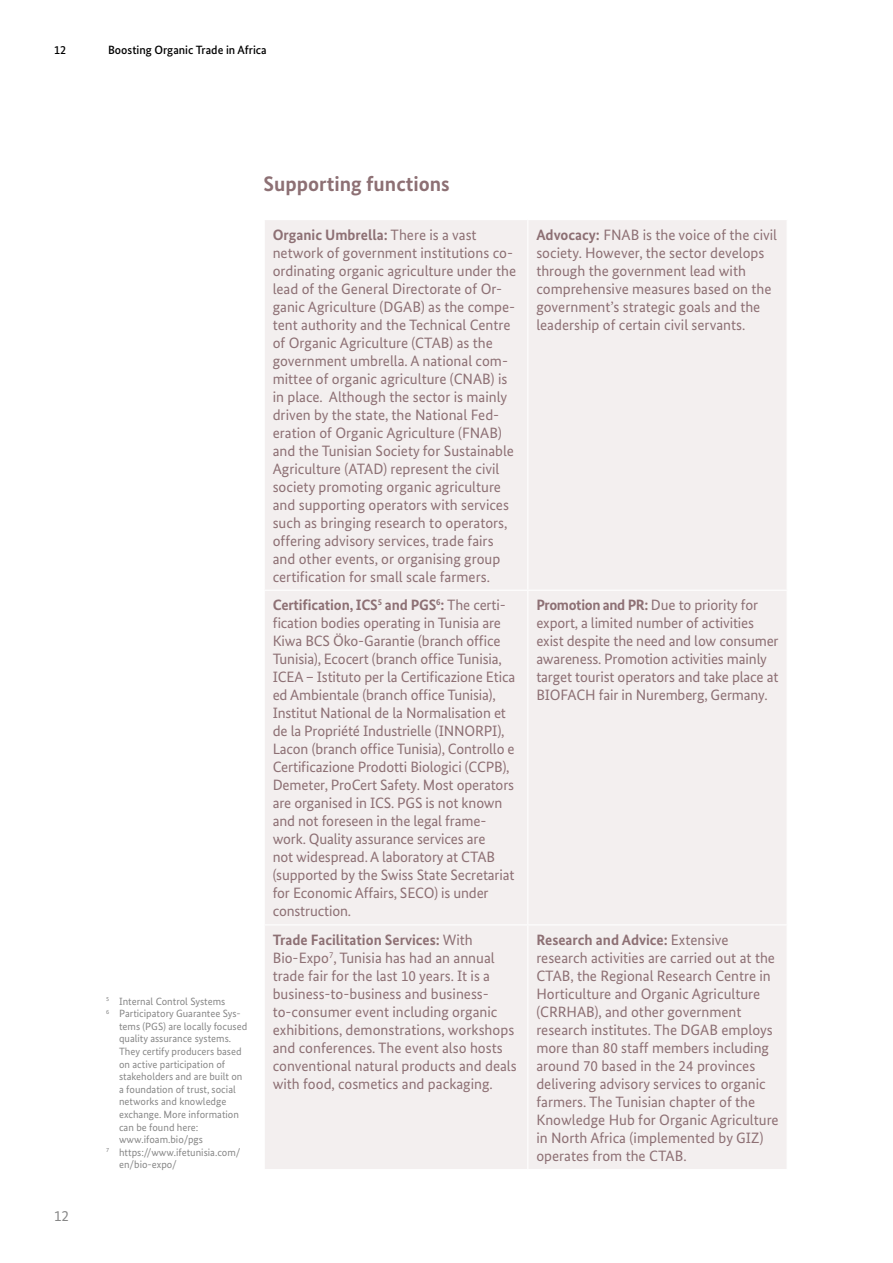
<style>
.page{position:relative;width:893px;height:1263px;background:#fff}
.page>*{position:absolute;margin:0;border:0;box-sizing:border-box;transform-origin:0 0}
.Fließtext{font:700 21px "Bundes Sans";color:#8d7074}
.Fließtext-2{font:15px/18px "Bundes Sans";color:#8d7074}
.t1{font:15px "Bundes Sans";color:#878787}
.t2{font:500 12px "Bundes Sans";color:#000}
.Fußnote{font:10.5px/12.6px "Bundes Sans";color:#878787}
.s1{font-weight:700}
</style>
<div class="page">
<div style="left:265px;top:220px;width:521px;height:949px;background:#f3efef"></div>
<hr style="left:527px;top:220px;width:1px;height:370px;background:#fff">
<hr style="left:264px;top:590px;width:264px;height:1px;background:#fff">
<hr style="left:528px;top:590px;width:260px;height:1px;background:#fff">
<hr style="left:527px;top:591px;width:1px;height:333px;background:#fff">
<hr style="left:264px;top:924px;width:264px;height:1px;background:#fff">
<hr style="left:528px;top:924px;width:260px;height:1px;background:#fff">
<hr style="left:527px;top:925px;width:1px;height:244px;background:#fff">
<p class="t2" style="left:54px;top:43px;width:13px">12</p>
<p class="t2" style="left:108px;top:43px;width:160px">Boosting Organic Trade in Africa</p>
<p class="t1" style="left:54px;top:1206px;width:16px">12</p>
<p class="Fußnote" style="left:106px;top:994px;width:121px"><sup>5</sup> Internal Control Systems</p>
<p class="Fußnote" style="left:119px;top:1007px;width:130px;text-indent:-13px"><sup>6</sup> Participatory Guarantee Sys&shy;tems (PGS) are locally focused quality assurance systems.<br>They certify producers based on active participation of stakeholders and are built on a foundation of trust, social networks and knowledge exchange. More information can be found here: www.ifoam.bio/pgs</p>
<p class="Fußnote" style="left:119px;top:1146px;width:123px;text-indent:-13px"><sup>7</sup> https://www.ifetunisia.com/ en/bio-expo/</p>
<p class="Fließtext" style="left:264px;top:170px;width:188px">Supporting functions</p>
<p class="Fließtext-2" style="left:273px;top:225px;width:245px"><span class="s1">Organic Umbrella:</span> There is a vast network of government institutions co&shy;ordinating organic agriculture under the lead of the General Directorate of Or&shy;ganic Agriculture (DGAB) as the compe&shy;tent authority and the Technical Centre of Organic Agriculture (CTAB) as the government umbrella. A national com&shy;mittee of organic agriculture (CNAB) is in place. Although the sector is mainly driven by the state, the National Fed&shy;eration of Organic Agriculture (FNAB) and the Tunisian Society for Sustainable Agriculture (ATAD) represent the civil society promoting organic agriculture and supporting operators with services such as bringing research to operators, offering advisory services, trade fairs and other events, or organising group certification for small scale farmers.</p>
<p class="Fließtext-2" style="left:536px;top:225px;width:242px"><span class="s1">Advocacy:</span> FNAB is the voice of the civil society. However, the sector develops through the government lead with comprehensive measures based on the government’s strategic goals and the leadership of certain civil servants.</p>
<p class="Fließtext-2" style="left:273px;top:596px;width:244px"><span class="s1">Certification, ICS</span><sup>5</sup> <span class="s1">and PGS</span><sup>6</sup><span class="s1">:</span> The certi&shy;fication bodies operating in Tunisia are Kiwa BCS Öko-Garantie (branch office Tunisia), Ecocert (branch office Tunisia, ICEA – Istituto per la Certificazione Etica ed Ambientale (branch office Tunisia), Institut National de la Normalisation et de la Propriété Industrielle (INNORPI), Lacon (branch office Tunisia), Controllo e Certificazione Prodotti Biologici (CCPB), Demeter, ProCert Safety. Most operators are organised in ICS. PGS is not known and not foreseen in the legal frame&shy;work. Quality assurance services are<br>not widespread. A laboratory at CTAB (supported by the Swiss State Secretariat for Economic Affairs, SECO) is under construction.</p>
<p class="Fließtext-2" style="left:536px;top:596px;width:244px"><span class="s1">Promotion and PR:</span> Due to priority for export, a limited number of activities exist despite the need and low consumer awareness. Promotion activities mainly target tourist operators and take place at BIOFACH fair in Nuremberg, Germany.</p>
<p class="Fließtext-2" style="left:273px;top:931px;width:246px"><span class="s1">Trade Facilitation Services:</span> With Bio-Expo<sup>7</sup>, Tunisia has had an annual trade fair for the last 10 years. It is a business-to-business and business&shy;to-consumer event including organic exhibitions, demonstrations, workshops and conferences. The event also hosts conventional natural products and deals with food, cosmetics and packaging.</p>
<p class="Fließtext-2" style="left:536px;top:931px;width:244px"><span class="s1">Research and Advice:</span> Extensive research activities are carried out at the CTAB, the Regional Research Centre in Horticulture and Organic Agriculture (CRRHAB), and other government research institutes. The DGAB employs more than 80 staff members including around 70 based in the 24 provinces delivering advisory services to organic farmers. The Tunisian chapter of the Knowledge Hub for Organic Agriculture in North Africa (implemented by GIZ) operates from the CTAB.</p>
</div>
